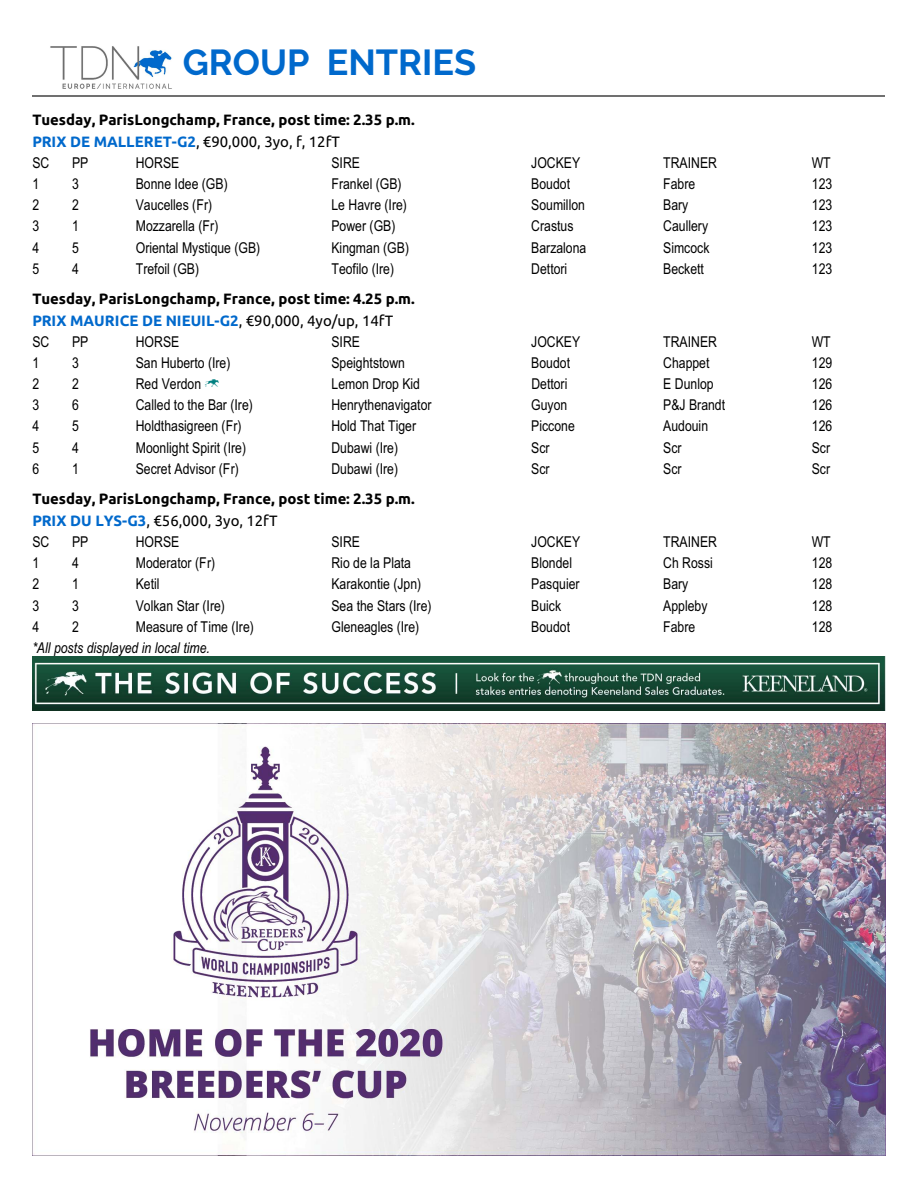
<style>
.page{position:relative;width:918px;height:1188px;background:#fff}
.page>*{position:absolute;margin:0;border:0;box-sizing:border-box;transform-origin:0 0}
.t1{font:700 36px "Raleway";color:#0069cc}
.t2{font:15px "Arial Narrow";color:#000}
.t3{font:700 15px/21.8px "Ubuntu";color:#000}
.t4{font:italic 15px "Arial Narrow";color:#000}
.s1{color:#0069cc}
.s2{font-weight:400}
.s3{font-family:"Type Keys Pro Keeneland";color:#008080}
</style>
<div class="page">
<img style="left:50px;top:46px;width:122px;height:43px">
<hr style="left:32px;top:96px;width:853px;height:1px;background:#707070">
<img style="left:32px;top:724px;width:854px;height:432px">
<img style="left:32px;top:656px;width:854px;height:54px">
<h1 class="t1" style="left:183px;top:41px;width:295px">GROUP ENTRIES</h1>
<p class="t3" style="left:32px;top:110px;width:384px">Tuesday, ParisLongchamp, France, post time: 2.35 p.m.<br><span class="s1">PRIX DE MALLERET-G2</span><span class="s2">, €90,000, 3yo, f, 12fT</span></p>
<p class="t2" style="left:32px;top:157px;width:18px">SC</p>
<p class="t2" style="left:72px;top:157px;width:18px">PP</p>
<p class="t2" style="left:136px;top:157px;width:45px">HORSE</p>
<p class="t2" style="left:331px;top:157px;width:30px">SIRE</p>
<p class="t2" style="left:531px;top:157px;width:51px">JOCKEY</p>
<p class="t2" style="left:663px;top:157px;width:55px">TRAINER</p>
<p class="t2" style="left:812px;top:157px;width:20px">WT</p>
<p class="t2" style="left:32px;top:178px;width:8px">1</p>
<p class="t2" style="left:72px;top:178px;width:8px">3</p>
<p class="t2" style="left:136px;top:178px;width:93px">Bonne Idee (GB)</p>
<p class="t2" style="left:331px;top:178px;width:72px">Frankel (GB)</p>
<p class="t2" style="left:531px;top:178px;width:40px">Boudot</p>
<p class="t2" style="left:663px;top:178px;width:34px">Fabre</p>
<p class="t2" style="left:812px;top:178px;width:22px">123</p>
<p class="t2" style="left:32px;top:199px;width:8px">2</p>
<p class="t2" style="left:72px;top:199px;width:8px">2</p>
<p class="t2" style="left:136px;top:199px;width:78px">Vaucelles (Fr)</p>
<p class="t2" style="left:331px;top:199px;width:77px">Le Havre (Ire)</p>
<p class="t2" style="left:531px;top:199px;width:55px">Soumillon</p>
<p class="t2" style="left:663px;top:199px;width:27px">Bary</p>
<p class="t2" style="left:812px;top:199px;width:22px">123</p>
<p class="t2" style="left:32px;top:220px;width:8px">3</p>
<p class="t2" style="left:72px;top:220px;width:8px">1</p>
<p class="t2" style="left:136px;top:220px;width:84px">Mozzarella (Fr)</p>
<p class="t2" style="left:331px;top:220px;width:65px">Power (GB)</p>
<p class="t2" style="left:531px;top:220px;width:44px">Crastus</p>
<p class="t2" style="left:663px;top:220px;width:46px">Caullery</p>
<p class="t2" style="left:812px;top:220px;width:22px">123</p>
<p class="t2" style="left:32px;top:242px;width:8px">4</p>
<p class="t2" style="left:72px;top:242px;width:8px">5</p>
<p class="t2" style="left:136px;top:242px;width:126px">Oriental Mystique (GB)</p>
<p class="t2" style="left:331px;top:242px;width:79px">Kingman (GB)</p>
<p class="t2" style="left:531px;top:242px;width:57px">Barzalona</p>
<p class="t2" style="left:663px;top:242px;width:48px">Simcock</p>
<p class="t2" style="left:812px;top:242px;width:22px">123</p>
<p class="t2" style="left:32px;top:263px;width:8px">5</p>
<p class="t2" style="left:72px;top:263px;width:8px">4</p>
<p class="t2" style="left:136px;top:263px;width:65px">Trefoil (GB)</p>
<p class="t2" style="left:331px;top:263px;width:64px">Teofilo (Ire)</p>
<p class="t2" style="left:531px;top:263px;width:38px">Dettori</p>
<p class="t2" style="left:663px;top:263px;width:42px">Beckett</p>
<p class="t2" style="left:812px;top:263px;width:22px">123</p>
<p class="t3" style="left:32px;top:289px;width:384px">Tuesday, ParisLongchamp, France, post time: 4.25 p.m.<br><span class="s1">PRIX MAURICE DE NIEUIL-G2</span><span class="s2">, €90,000, 4yo/up, 14fT</span></p>
<p class="t2" style="left:32px;top:336px;width:18px">SC</p>
<p class="t2" style="left:72px;top:336px;width:18px">PP</p>
<p class="t2" style="left:136px;top:336px;width:45px">HORSE</p>
<p class="t2" style="left:331px;top:336px;width:30px">SIRE</p>
<p class="t2" style="left:531px;top:336px;width:51px">JOCKEY</p>
<p class="t2" style="left:663px;top:336px;width:55px">TRAINER</p>
<p class="t2" style="left:812px;top:336px;width:20px">WT</p>
<p class="t2" style="left:32px;top:357px;width:8px">1</p>
<p class="t2" style="left:72px;top:357px;width:8px">3</p>
<p class="t2" style="left:136px;top:357px;width:96px">San Huberto (Ire)</p>
<p class="t2" style="left:331px;top:357px;width:75px">Speightstown</p>
<p class="t2" style="left:531px;top:357px;width:40px">Boudot</p>
<p class="t2" style="left:663px;top:357px;width:48px">Chappet</p>
<p class="t2" style="left:812px;top:357px;width:22px">129</p>
<p class="t2" style="left:32px;top:378px;width:8px">2</p>
<p class="t2" style="left:72px;top:378px;width:8px">2</p>
<p class="t2" style="left:136px;top:378px;width:85px">Red Verdon <span class="s3">K</span></p>
<p class="t2" style="left:332px;top:378px;width:90px">Lemon Drop Kid</p>
<p class="t2" style="left:531px;top:378px;width:38px">Dettori</p>
<p class="t2" style="left:663px;top:378px;width:52px">E Dunlop</p>
<p class="t2" style="left:812px;top:378px;width:22px">126</p>
<p class="t2" style="left:32px;top:399px;width:8px">3</p>
<p class="t2" style="left:72px;top:399px;width:8px">6</p>
<p class="t2" style="left:136px;top:399px;width:119px">Called to the Bar (Ire)</p>
<p class="t2" style="left:331px;top:399px;width:102px">Henrythenavigator</p>
<p class="t2" style="left:531px;top:399px;width:38px">Guyon</p>
<p class="t2" style="left:663px;top:399px;width:63px">P&amp;J Brandt</p>
<p class="t2" style="left:812px;top:399px;width:22px">126</p>
<p class="t2" style="left:32px;top:421px;width:8px">4</p>
<p class="t2" style="left:72px;top:421px;width:8px">5</p>
<p class="t2" style="left:136px;top:421px;width:107px">Holdthasigreen (Fr)</p>
<p class="t2" style="left:331px;top:421px;width:86px">Hold That Tiger</p>
<p class="t2" style="left:531px;top:421px;width:45px">Piccone</p>
<p class="t2" style="left:663px;top:421px;width:46px">Audouin</p>
<p class="t2" style="left:812px;top:421px;width:22px">126</p>
<p class="t2" style="left:32px;top:442px;width:8px">5</p>
<p class="t2" style="left:72px;top:442px;width:8px">4</p>
<p class="t2" style="left:136px;top:442px;width:112px">Moonlight Spirit (Ire)</p>
<p class="t2" style="left:331px;top:442px;width:68px">Dubawi (Ire)</p>
<p class="t2" style="left:531px;top:442px;width:20px">Scr</p>
<p class="t2" style="left:663px;top:442px;width:20px">Scr</p>
<p class="t2" style="left:812px;top:442px;width:20px">Scr</p>
<p class="t2" style="left:32px;top:463px;width:8px">6</p>
<p class="t2" style="left:72px;top:463px;width:8px">1</p>
<p class="t2" style="left:136px;top:463px;width:105px">Secret Advisor (Fr)</p>
<p class="t2" style="left:331px;top:463px;width:68px">Dubawi (Ire)</p>
<p class="t2" style="left:531px;top:463px;width:20px">Scr</p>
<p class="t2" style="left:663px;top:463px;width:20px">Scr</p>
<p class="t2" style="left:812px;top:463px;width:20px">Scr</p>
<p class="t3" style="left:32px;top:489px;width:384px">Tuesday, ParisLongchamp, France, post time: 2.35 p.m.<br><span class="s1">PRIX DU LYS-G3</span><span class="s2">, €56,000, 3yo, 12fT</span></p>
<p class="t2" style="left:32px;top:536px;width:18px">SC</p>
<p class="t2" style="left:72px;top:536px;width:18px">PP</p>
<p class="t2" style="left:136px;top:536px;width:45px">HORSE</p>
<p class="t2" style="left:331px;top:536px;width:30px">SIRE</p>
<p class="t2" style="left:531px;top:536px;width:51px">JOCKEY</p>
<p class="t2" style="left:663px;top:536px;width:55px">TRAINER</p>
<p class="t2" style="left:812px;top:536px;width:20px">WT</p>
<p class="t2" style="left:32px;top:557px;width:8px">1</p>
<p class="t2" style="left:72px;top:557px;width:8px">4</p>
<p class="t2" style="left:136px;top:557px;width:81px">Moderator (Fr)</p>
<p class="t2" style="left:331px;top:557px;width:81px">Rio de la Plata</p>
<p class="t2" style="left:531px;top:557px;width:42px">Blondel</p>
<p class="t2" style="left:663px;top:557px;width:51px">Ch Rossi</p>
<p class="t2" style="left:812px;top:557px;width:22px">128</p>
<p class="t2" style="left:32px;top:578px;width:8px">2</p>
<p class="t2" style="left:72px;top:578px;width:8px">1</p>
<p class="t2" style="left:136px;top:578px;width:25px">Ketil</p>
<p class="t2" style="left:331px;top:578px;width:91px">Karakontie (Jpn)</p>
<p class="t2" style="left:531px;top:578px;width:50px">Pasquier</p>
<p class="t2" style="left:663px;top:578px;width:27px">Bary</p>
<p class="t2" style="left:812px;top:578px;width:22px">128</p>
<p class="t2" style="left:32px;top:600px;width:8px">3</p>
<p class="t2" style="left:72px;top:600px;width:8px">3</p>
<p class="t2" style="left:136px;top:600px;width:91px">Volkan Star (Ire)</p>
<p class="t2" style="left:331px;top:600px;width:102px">Sea the Stars (Ire)</p>
<p class="t2" style="left:531px;top:600px;width:31px">Buick</p>
<p class="t2" style="left:663px;top:600px;width:46px">Appleby</p>
<p class="t2" style="left:812px;top:600px;width:22px">128</p>
<p class="t2" style="left:32px;top:621px;width:8px">4</p>
<p class="t2" style="left:72px;top:621px;width:8px">2</p>
<p class="t2" style="left:136px;top:621px;width:120px">Measure of Time (Ire)</p>
<p class="t2" style="left:331px;top:621px;width:89px">Gleneagles (Ire)</p>
<p class="t2" style="left:531px;top:621px;width:40px">Boudot</p>
<p class="t2" style="left:663px;top:621px;width:34px">Fabre</p>
<p class="t2" style="left:812px;top:621px;width:22px">128</p>
<p class="t4" style="left:32px;top:642px;width:179px">*All posts displayed in local time.</p>
</div>
